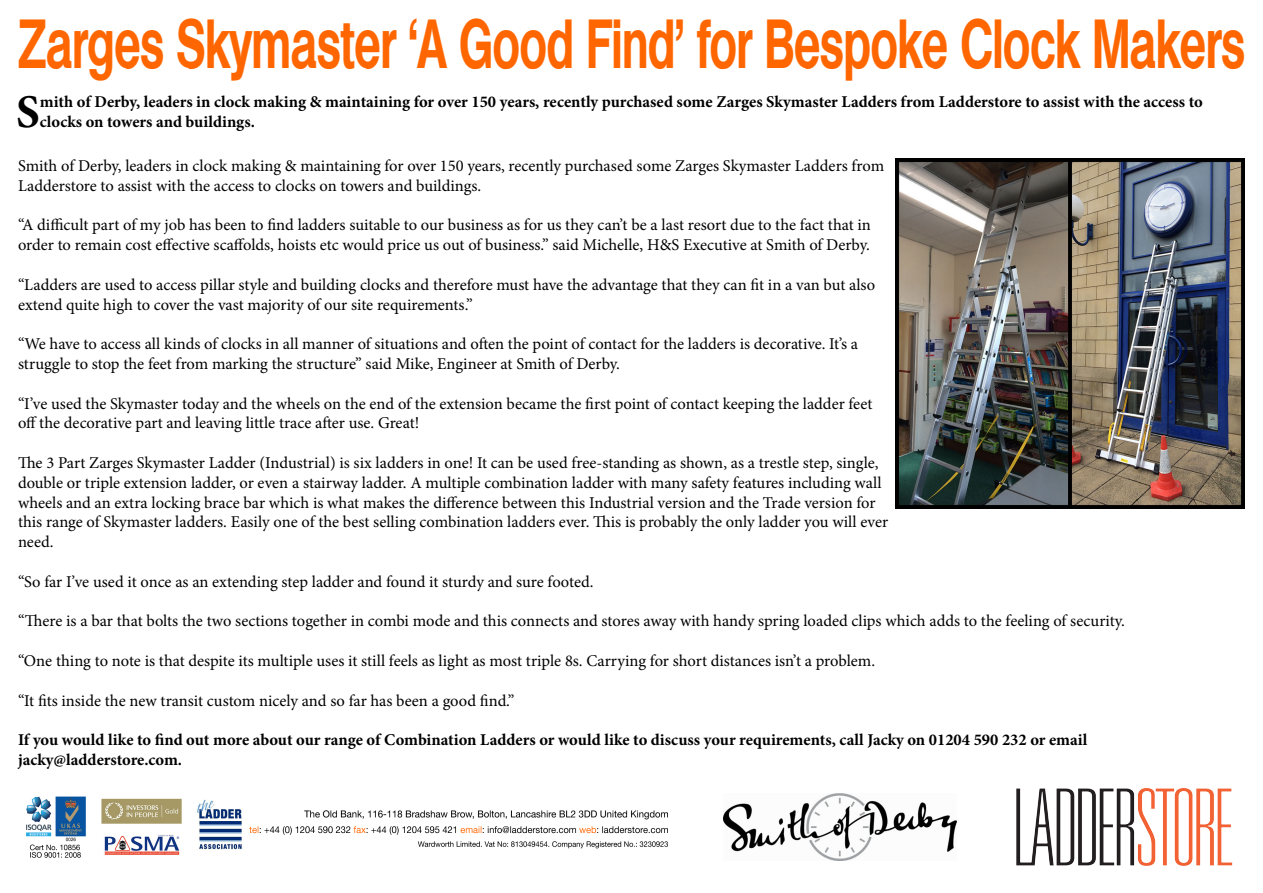
<style>
.page{position:relative;width:1263px;height:893px;background:#fff}
.page>*{position:absolute;margin:0;border:0;box-sizing:border-box;transform-origin:0 0}
.t1{font:67.5px "Basic Sans SF Bold";color:#f60;scale:.66 1}
.t2{font:700 46.95px "Minion Pro";color:#000}
.t3{font:16.5px/19.8px "Minion Pro";color:#000}
.t4{font:700 16.5px/19.8px "Minion Pro";color:#000}
</style>
<div class="page">
<img style="left:1016px;top:788px;width:217px;height:78px">
<img style="left:26px;top:796px;width:642px;height:62px">
<img style="left:896px;top:159px;width:349px;height:349px">
<img style="left:724px;top:794px;width:233px;height:66px">
<h1 class="t1" style="left:18px;top:6px;width:1861px">Zarges Skymaster ‘A Good Find’ for Bespoke Clock Makers</h1>
<h2 class="t2" style="left:16px;top:79px;width:25px">S</h2>
<p class="t4" style="left:40px;top:92px;width:1164px">mith of Derby, leaders in clock making &amp; maintaining for over 150 years, recently purchased some Zarges Skymaster Ladders from Ladderstore to assist with the access to clocks on towers and buildings.</p>
<p class="t3" style="left:18px;top:156px;width:868px">Smith of Derby, leaders in clock making &amp; maintaining for over 150 years, recently purchased some Zarges Skymaster Ladders from<br>Ladderstore to assist with the access to clocks on towers and buildings.</p>
<p class="t3" style="left:18px;top:215px;width:854px">“A difficult part of my job has been to find ladders suitable to our business as for us they can’t be a last resort due to the fact that in order to remain cost effective scaffolds, hoists etc would price us out of business.” said Michelle, H&amp;S Executive at Smith of Derby.</p>
<p class="t3" style="left:18px;top:275px;width:859px">“Ladders are used to access pillar style and building clocks and therefore must have the advantage that they can fit in a van but also extend quite high to cover the vast majority of our site requirements.”</p>
<p class="t3" style="left:18px;top:334px;width:841px">“We have to access all kinds of clocks in all manner of situations and often the point of contact for the ladders is decorative. It’s a struggle to stop the feet from marking the structure” said Mike, Engineer at Smith of Derby.</p>
<p class="t3" style="left:18px;top:393px;width:856px">“I’ve used the Skymaster today and the wheels on the end of the extension became the first point of contact keeping the ladder feet off the decorative part and leaving little trace after use. Great!</p>
<p class="t3" style="left:18px;top:453px;width:872px">The 3 Part Zarges Skymaster Ladder (Industrial) is six ladders in one! It can be used free-standing as shown, as a trestle step, single, double or triple extension ladder, or even a stairway ladder. A multiple combination ladder with many safety features including wall wheels and an extra locking brace bar which is what makes the difference between this Industrial version and the Trade version for this range of Skymaster ladders. Easily one of the best selling combination ladders ever. This is probably the only ladder you will ever need.</p>
<p class="t3" style="left:18px;top:572px;width:577px">“So far I’ve used it once as an extending step ladder and found it sturdy and sure footed.</p>
<p class="t3" style="left:18px;top:611px;width:1108px">“There is a bar that bolts the two sections together in combi mode and this connects and stores away with handy spring loaded clips which adds to the feeling of security.</p>
<p class="t3" style="left:18px;top:651px;width:859px">“One thing to note is that despite its multiple uses it still feels as light as most triple 8s. Carrying for short distances isn’t a problem.</p>
<p class="t3" style="left:18px;top:690px;width:498px">“It fits inside the new transit custom nicely and so far has been a good find.”</p>
<p class="t4" style="left:18px;top:730px;width:1071px">If you would like to find out more about our range of Combination Ladders or would like to discuss your requirements, call Jacky on 01204 590 232 or email jacky@ladderstore.com.</p>
</div>
